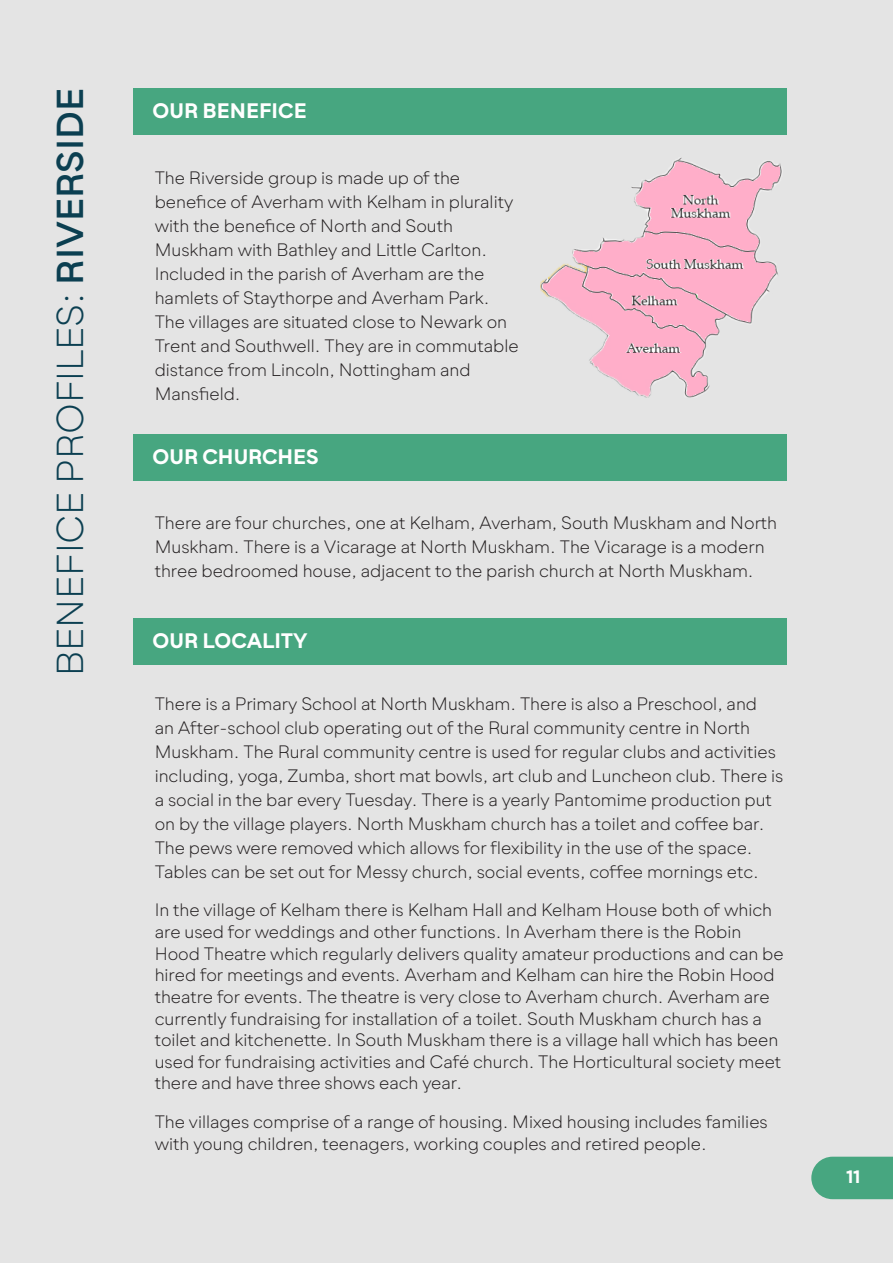
<style>
.page{position:relative;width:893px;height:1263px;background:#e4e4e4}
.page>*{position:absolute;margin:0;border:0;box-sizing:border-box;transform-origin:0 0}
.t1{font:300 37.5px "Gramatika";color:#0b3f51}
.t2{font:700 21px "Gramatika";color:#fff}
.t3{font:300 18px/24px "Gramatika";color:#231f20}
.t4{font:700 18px "Gramatika";color:#fff}
.s1{font-weight:500}
</style>
<div class="page">
<div style="left:134px;top:88px;width:653px;height:47px;background:#47a680"></div>
<div style="left:811px;top:1157px;width:82px;height:42px;background:#47a680"></div>
<div style="left:134px;top:434px;width:653px;height:46px;background:#47a680"></div>
<img style="left:541px;top:157px;width:241px;height:241px">
<div style="left:134px;top:618px;width:653px;height:47px;background:#47a680"></div>
<p class="t1" style="left:42px;top:676px;width:589px;rotate:-90deg">BENEFICE PROFILES: <span class="s1">RIVERSIDE</span></p>
<p class="t2" style="left:153px;top:95px;width:156px">OUR BENEFICE</p>
<p class="t3" style="left:155px;top:166px;width:366px">The Riverside group is made up of the benefice of Averham with Kelham in plurality with the benefice of North and South Muskham with Bathley and Little Carlton.<br>Included in the parish of Averham are the hamlets of Staythorpe and Averham Park.<br>The villages are situated close to Newark on Trent and Southwell. They are in commutable distance from Lincoln, Nottingham and Mansfield.</p>
<p class="t2" style="left:153px;top:441px;width:168px">OUR CHURCHES</p>
<p class="t3" style="left:155px;top:511px;width:624px">There are four churches, one at Kelham, Averham, South Muskham and North<br>Muskham. There is a Vicarage at North Muskham. The Vicarage is a modern three bedroomed house, adjacent to the parish church at North Muskham.</p>
<p class="t2" style="left:153px;top:625px;width:156px">OUR LOCALITY</p>
<p class="t3" style="left:155px;top:692px;width:630px">There is a Primary School at North Muskham. There is also a Preschool, and<br>an After-school club operating out of the Rural community centre in North Muskham. The Rural community centre is used for regular clubs and activities including, yoga, Zumba, short mat bowls, art club and Luncheon club. There is a social in the bar every Tuesday. There is a yearly Pantomime production put on by the village players. North Muskham church has a toilet and coffee bar.<br>The pews were removed which allows for flexibility in the use of the space.<br>Tables can be set out for Messy church, social events, coffee mornings etc.</p>
<p class="t3" style="left:155px;top:899px;width:630px;line-height:21.6px">In the village of Kelham there is Kelham Hall and Kelham House both of which are used for weddings and other functions. In Averham there is the Robin Hood Theatre which regularly delivers quality amateur productions and can be hired for meetings and events. Averham and Kelham can hire the Robin Hood theatre for events. The theatre is very close to Averham church. Averham are currently fundraising for installation of a toilet. South Muskham church has a toilet and kitchenette. In South Muskham there is a village hall which has been used for fundraising activities and Café church. The Horticultural society meet there and have three shows each year.</p>
<p class="t3" style="left:155px;top:1111px;width:615px;line-height:21.6px">The villages comprise of a range of housing. Mixed housing includes families with young children, teenagers, working couples and retired people.</p>
<p class="t4" style="left:846px;top:1164px;width:15px">11</p>
</div>
